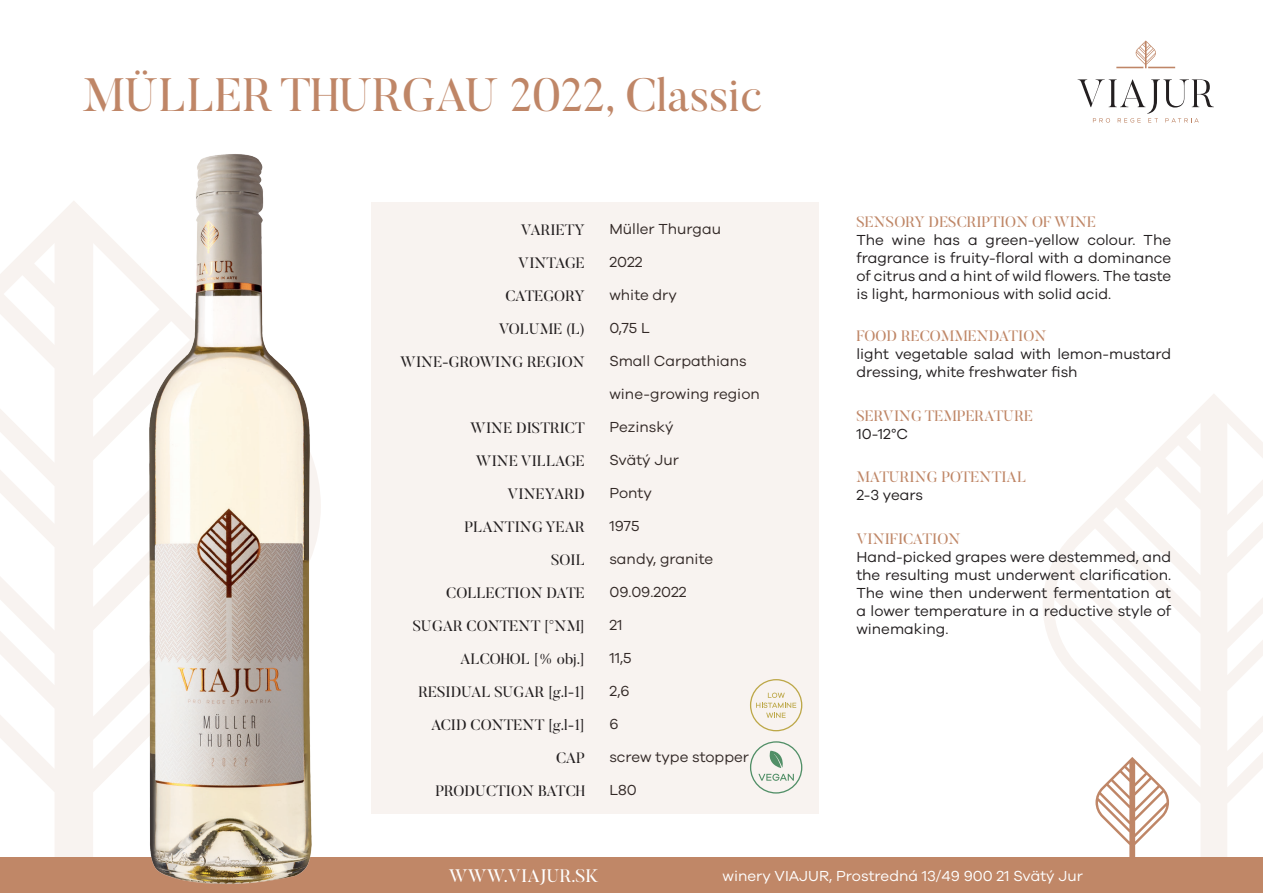
<style>
.page{position:relative;width:1263px;height:893px;background:#fff}
.page>*{position:absolute;margin:0;border:0;box-sizing:border-box;transform-origin:0 0}
.t1{font:46.5px "Butler";color:#bf8667}
.t2{font:18px "Butler";color:#fff}
.t3{font:15px/18px "Galano Grotesque";color:#231f20}
.t4{font:15px/33px "Butler";color:#231f20;text-align:right}
.t5{font:15px "Butler";color:#bf8666}
.t6{font:15px "Galano Grotesque";color:#fff}
</style>
<div class="page">
<div style="left:371px;top:202px;width:448px;height:611px;background:#f8f3f0"></div>
<svg style="left:0;top:201px;width:321px;height:657px"></svg>
<svg style="left:1043px;top:394px;width:220px;height:464px"></svg>
<div style="left:0;top:858px;width:1263px;height:35px;background:#c08767"></div>
<svg style="left:1116px;top:40px;width:59px;height:28px"></svg>
<svg style="left:1078px;top:79px;width:136px;height:44px"></svg>
<svg style="left:1095px;top:757px;width:74px;height:101px"></svg>
<img style="left:142px;top:154px;width:175px;height:730px">
<svg style="left:750px;top:741px;width:52px;height:53px"></svg>
<svg style="left:750px;top:679px;width:52px;height:52px"></svg>
<h1 class="t1" style="left:83px;top:66px;width:681px">MÜLLER THURGAU 2022, Classic</h1>
<p class="t4" style="left:521px;top:213px;width:66px">VARIETY</p>
<p class="t4" style="left:518px;top:246px;width:68px">VINTAGE</p>
<p class="t4" style="left:505px;top:279px;width:81px">CATEGORY</p>
<p class="t4" style="left:499px;top:312px;width:87px">VOLUME (L)</p>
<p class="t4" style="left:400px;top:345px;width:186px">WINE-GROWING REGION</p>
<p class="t4" style="left:470px;top:411px;width:116px">WINE DISTRICT</p>
<p class="t4" style="left:476px;top:444px;width:110px">WINE VILLAGE</p>
<p class="t4" style="left:507px;top:477px;width:79px">VINEYARD</p>
<p class="t4" style="left:465px;top:510px;width:122px">PLANTING YEAR</p>
<p class="t4" style="left:551px;top:543px;width:35px">SOIL</p>
<p class="t4" style="left:446px;top:576px;width:140px">COLLECTION DATE</p>
<p class="t4" style="left:413px;top:609px;width:174px">SUGAR CONTENT [°NM]</p>
<p class="t4" style="left:460px;top:642px;width:126px">ALCOHOL [% obj.]</p>
<p class="t4" style="left:418px;top:675px;width:168px">RESIDUAL SUGAR [g.l-1]<br>ACID CONTENT [g.l-1]</p>
<p class="t4" style="left:556px;top:741px;width:30px">CAP</p>
<p class="t4" style="left:435px;top:774px;width:151px">PRODUCTION BATCH</p>
<p class="t3" style="left:609px;top:220px;width:113px">Müller Thurgau</p>
<p class="t3" style="left:609px;top:253px;width:35px">2022</p>
<p class="t3" style="left:609px;top:286px;width:69px">white dry</p>
<p class="t3" style="left:609px;top:319px;width:42px">0,75 L</p>
<p class="t3" style="left:609px;top:352px;width:139px">Small Carpathians</p>
<p class="t3" style="left:609px;top:385px;width:152px">wine-growing region</p>
<p class="t3" style="left:609px;top:418px;width:66px">Pezinský</p>
<p class="t3" style="left:609px;top:451px;width:71px">Svätý Jur</p>
<p class="t3" style="left:609px;top:484px;width:44px">Ponty</p>
<p class="t3" style="left:609px;top:517px;width:32px">1975</p>
<p class="t3" style="left:609px;top:550px;width:105px">sandy, granite</p>
<p class="t3" style="left:609px;top:583px;width:79px">09.09.2022</p>
<p class="t3" style="left:609px;top:616px;width:15px">21</p>
<p class="t3" style="left:609px;top:649px;width:24px">11,5</p>
<p class="t3" style="left:609px;top:674px;width:22px;line-height:33px">2,6<br>6</p>
<p class="t3" style="left:609px;top:748px;width:141px">screw type stopper</p>
<p class="t3" style="left:609px;top:781px;width:29px">L80</p>
<p class="t5" style="left:856px;top:213px;width:241px">SENSORY DESCRIPTION OF WINE</p>
<p class="t3" style="left:856px;top:231px;width:316px;text-align:justify">The wine has a green-yellow colour. The fragrance is fruity-floral with a dominance of citrus and a hint of wild flowers. The taste is light, harmonious with solid acid.</p>
<p class="t5" style="left:856px;top:326px;width:192px">FOOD RECOMMENDATION</p>
<p class="t3" style="left:856px;top:345px;width:316px">light vegetable salad with lemon-mustard dressing, white freshwater fish</p>
<p class="t5" style="left:856px;top:406px;width:178px">SERVING TEMPERATURE</p>
<p class="t3" style="left:856px;top:424px;width:53px">10-12°C</p>
<p class="t5" style="left:856px;top:467px;width:171px">MATURING POTENTIAL</p>
<p class="t3" style="left:856px;top:486px;width:68px">2-3 years</p>
<p class="t5" style="left:856px;top:529px;width:106px">VINIFICATION</p>
<p class="t3" style="left:856px;top:547px;width:316px;text-align:justify">Hand-picked grapes were destemmed, and the resulting must underwent clarification.<br>The wine then underwent fermentation at a lower temperature in a reductive style of winemaking.</p>
<p class="t2" style="left:449px;top:864px;width:151px">WWW.VIAJUR.SK</p>
<p class="t6" style="left:722px;top:867px;width:362px">winery VIAJUR, Prostredná 13/49 900 21 Svätý Jur</p>
</div>
